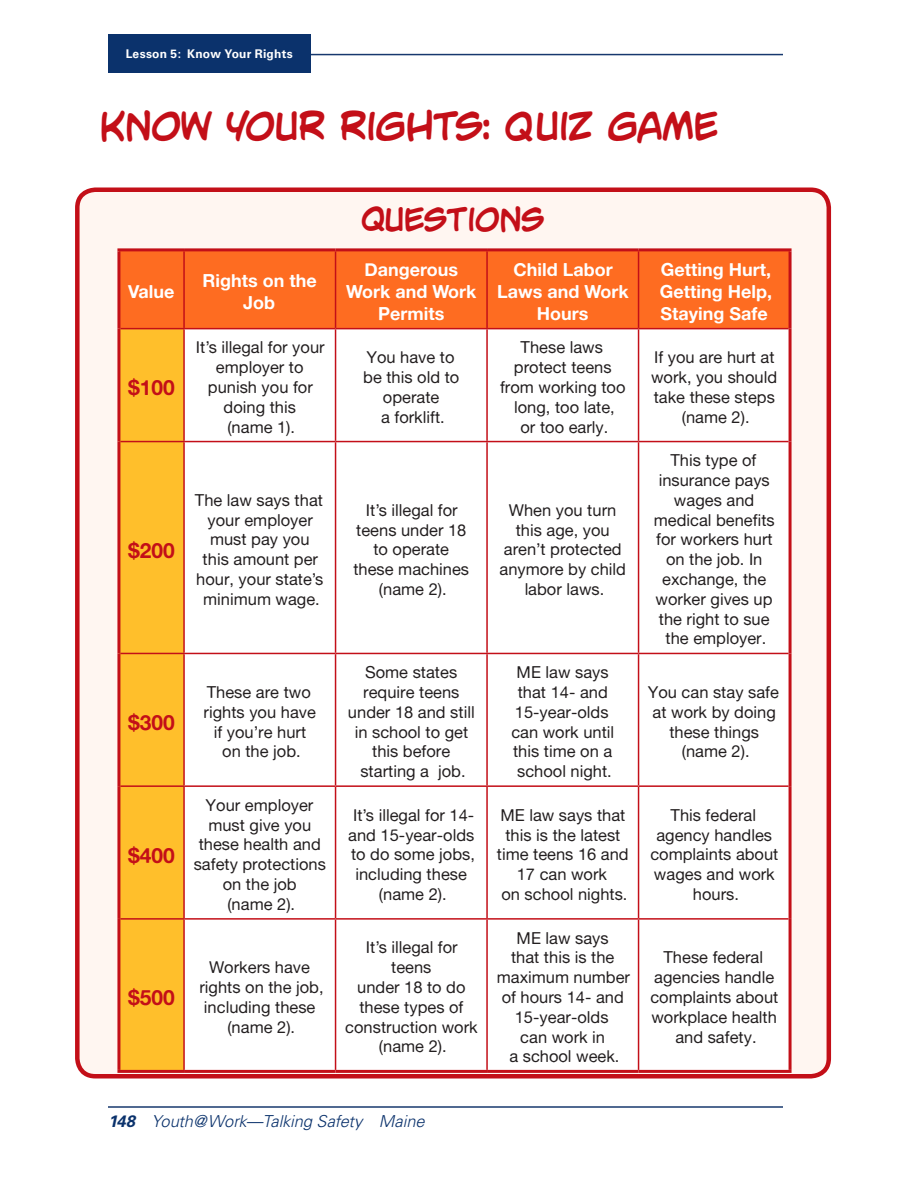
<style>
.page{position:relative;width:918px;height:1188px;background:#fff}
.page>*{position:absolute;margin:0;border:0;box-sizing:border-box;transform-origin:0 0}
.Rights_Quiz_page_hea{font:36px "CC Adam Kubert";color:#c30f18}
.Rights_Quiz_Table_He{font:30px "CC Adam Kubert";color:#c30f18}
.Rights_Quiz_Dollars{font:21px "Alte Haas Grotesk Bold";color:#c30f18}
.Rights_Quiz_Header{font:18px/21.6px "Alte Haas Grotesk Bold";color:#fff;text-align:center}
.Rights_Quiz_Body_Sty{font:16.5px/19.8px "Alte Haas Grotesk";color:#231f20;text-align:center}
.t1{font:italic 300 16.5px "Univers";letter-spacing:-.005em;color:#0b326c}
.t2{font:700 12px "Univers";letter-spacing:.02em;color:#fff}
.s1{font-weight:700}
</style>
<div class="page">
<hr style="left:108px;top:54px;width:675px;height:1px;background:#17386e">
<div style="left:108px;top:35px;width:202px;height:38px;background:#0b326c"></div>
<hr style="left:108px;top:1106px;width:675px;height:2px;background:#17386e">
<div style="left:77px;top:190px;width:752px;height:886px;background:#fff6f1;border-radius:18px"></div>
<div style="left:75px;top:188px;width:756px;height:890px;border:4px solid #c30f18;border-radius:18px"></div>
<div style="left:120px;top:251px;width:669px;height:77px;background:#fe6c21"></div>
<div style="left:120px;top:329px;width:63px;height:741px;background:#ffbf2b"></div>
<div style="left:185px;top:329px;width:604px;height:741px;background:#fff"></div>
<hr style="left:638px;top:329px;width:1px;height:112px;background:#c30f18">
<hr style="left:638px;top:442px;width:1px;height:211px;background:#c30f18">
<hr style="left:638px;top:654px;width:1px;height:131px;background:#c30f18">
<hr style="left:638px;top:787px;width:1px;height:131px;background:#c30f18">
<hr style="left:638px;top:920px;width:1px;height:150px;background:#c30f18">
<hr style="left:486px;top:329px;width:2px;height:112px;background:#c30f18">
<hr style="left:486px;top:442px;width:2px;height:211px;background:#c30f18">
<hr style="left:486px;top:654px;width:2px;height:131px;background:#c30f18">
<hr style="left:486px;top:787px;width:2px;height:131px;background:#c30f18">
<hr style="left:486px;top:920px;width:2px;height:150px;background:#c30f18">
<hr style="left:335px;top:329px;width:1px;height:112px;background:#c30f18">
<hr style="left:335px;top:442px;width:1px;height:211px;background:#c30f18">
<hr style="left:335px;top:654px;width:1px;height:131px;background:#c30f18">
<hr style="left:335px;top:787px;width:1px;height:131px;background:#c30f18">
<hr style="left:335px;top:920px;width:1px;height:150px;background:#c30f18">
<hr style="left:184px;top:441px;width:152px;height:1px;background:#c30f18">
<hr style="left:336px;top:441px;width:151px;height:1px;background:#c30f18">
<hr style="left:487px;top:441px;width:152px;height:1px;background:#c30f18">
<hr style="left:639px;top:441px;width:150px;height:1px;background:#c30f18">
<hr style="left:184px;top:653px;width:152px;height:1px;background:#c30f18">
<hr style="left:336px;top:653px;width:151px;height:1px;background:#c30f18">
<hr style="left:487px;top:653px;width:152px;height:1px;background:#c30f18">
<hr style="left:639px;top:653px;width:150px;height:1px;background:#c30f18">
<hr style="left:184px;top:785px;width:152px;height:2px;background:#c30f18">
<hr style="left:336px;top:785px;width:151px;height:2px;background:#c30f18">
<hr style="left:487px;top:785px;width:152px;height:2px;background:#c30f18">
<hr style="left:639px;top:785px;width:150px;height:2px;background:#c30f18">
<hr style="left:184px;top:918px;width:152px;height:2px;background:#c30f18">
<hr style="left:336px;top:918px;width:151px;height:2px;background:#c30f18">
<hr style="left:487px;top:918px;width:152px;height:2px;background:#c30f18">
<hr style="left:639px;top:918px;width:150px;height:2px;background:#c30f18">
<hr style="left:789px;top:329px;width:3px;height:113px;background:#c30f18">
<hr style="left:789px;top:442px;width:3px;height:211px;background:#c30f18">
<hr style="left:789px;top:653px;width:3px;height:133px;background:#c30f18">
<hr style="left:789px;top:786px;width:3px;height:133px;background:#c30f18">
<hr style="left:789px;top:919px;width:3px;height:151px;background:#c30f18">
<hr style="left:184px;top:1070px;width:152px;height:3px;background:#c30f18">
<hr style="left:336px;top:1070px;width:151px;height:3px;background:#c30f18">
<hr style="left:487px;top:1070px;width:152px;height:3px;background:#c30f18">
<hr style="left:639px;top:1070px;width:153px;height:3px;background:#c30f18">
<hr style="left:120px;top:441px;width:64px;height:1px;background:#c30f18">
<hr style="left:120px;top:653px;width:64px;height:1px;background:#c30f18">
<hr style="left:120px;top:785px;width:64px;height:2px;background:#c30f18">
<hr style="left:120px;top:918px;width:64px;height:2px;background:#c30f18">
<hr style="left:117px;top:329px;width:3px;height:113px;background:#c30f18">
<hr style="left:117px;top:442px;width:3px;height:211px;background:#c30f18">
<hr style="left:117px;top:653px;width:3px;height:133px;background:#c30f18">
<hr style="left:117px;top:786px;width:3px;height:133px;background:#c30f18">
<hr style="left:117px;top:919px;width:3px;height:151px;background:#c30f18">
<hr style="left:117px;top:1070px;width:67px;height:3px;background:#c30f18">
<hr style="left:183px;top:329px;width:2px;height:112px;background:#c30f18">
<hr style="left:183px;top:442px;width:2px;height:211px;background:#c30f18">
<hr style="left:183px;top:654px;width:2px;height:131px;background:#c30f18">
<hr style="left:183px;top:787px;width:2px;height:131px;background:#c30f18">
<hr style="left:183px;top:920px;width:2px;height:150px;background:#c30f18">
<hr style="left:117px;top:248px;width:67px;height:3px;background:#c30f18">
<hr style="left:117px;top:251px;width:3px;height:78px;background:#c30f18">
<hr style="left:184px;top:248px;width:152px;height:3px;background:#c30f18">
<hr style="left:336px;top:248px;width:151px;height:3px;background:#c30f18">
<hr style="left:487px;top:248px;width:152px;height:3px;background:#c30f18">
<hr style="left:639px;top:248px;width:153px;height:3px;background:#c30f18">
<hr style="left:789px;top:251px;width:3px;height:78px;background:#c30f18">
<hr style="left:183px;top:251px;width:2px;height:77px;background:#c30f18">
<hr style="left:335px;top:251px;width:1px;height:77px;background:#c30f18">
<hr style="left:486px;top:251px;width:2px;height:77px;background:#c30f18">
<hr style="left:638px;top:251px;width:1px;height:77px;background:#c30f18">
<hr style="left:120px;top:328px;width:64px;height:1px;background:#c30f18">
<hr style="left:184px;top:328px;width:152px;height:1px;background:#c30f18">
<hr style="left:336px;top:328px;width:151px;height:1px;background:#c30f18">
<hr style="left:487px;top:328px;width:152px;height:1px;background:#c30f18">
<hr style="left:639px;top:328px;width:150px;height:1px;background:#c30f18">
<p class="t2" style="left:126px;top:47px;width:169px">Lesson 5: Know Your Rights</p>
<p class="Rights_Quiz_page_hea" style="left:101px;top:108px;width:619px">KNOW YOUR RIGHTS: QUIZ GAME</p>
<p class="Rights_Quiz_Table_He" style="left:361px;top:204px;width:184px">QUESTIONS</p>
<p class="Rights_Quiz_Header" style="left:128px;top:280px;width:48px">Value</p>
<p class="Rights_Quiz_Header" style="left:203px;top:270px;width:116px">Rights on the<br>Job</p>
<p class="Rights_Quiz_Header" style="left:346px;top:259px;width:132px">Dangerous<br>Work and Work<br>Permits</p>
<p class="Rights_Quiz_Header" style="left:497px;top:259px;width:133px">Child Labor<br>Laws and Work<br>Hours</p>
<p class="Rights_Quiz_Header" style="left:660px;top:259px;width:114px;text-align:justify">Getting Hurt, Getting Help, Staying Safe</p>
<p class="Rights_Quiz_Dollars" style="left:128px;top:375px;width:48px">$100</p>
<p class="Rights_Quiz_Dollars" style="left:128px;top:537px;width:48px">$200</p>
<p class="Rights_Quiz_Dollars" style="left:128px;top:710px;width:48px">$300</p>
<p class="Rights_Quiz_Dollars" style="left:128px;top:842px;width:48px">$400</p>
<p class="Rights_Quiz_Dollars" style="left:128px;top:985px;width:48px">$500</p>
<p class="Rights_Quiz_Body_Sty" style="left:196px;top:337px;width:130px">It’s illegal for your</p>
<p class="Rights_Quiz_Body_Sty" style="left:208px;top:357px;width:107px">employer to punish you for doing this (name 1).</p>
<p class="Rights_Quiz_Body_Sty" style="left:363px;top:347px;width:98px">You have to be this old to operate<br>a forklift.</p>
<p class="Rights_Quiz_Body_Sty" style="left:500px;top:337px;width:127px">These laws protect teens from working too long, too late,<br>or too early.</p>
<p class="Rights_Quiz_Body_Sty" style="left:651px;top:347px;width:128px">If you are hurt at work, you should take these steps (name 2).</p>
<p class="Rights_Quiz_Body_Sty" style="left:195px;top:490px;width:130px">The law says that your employer must pay you this amount per hour, your state’s minimum wage.</p>
<p class="Rights_Quiz_Body_Sty" style="left:353px;top:500px;width:117px">It’s illegal for teens under 18 to operate these machines (name 2).</p>
<p class="Rights_Quiz_Body_Sty" style="left:500px;top:500px;width:128px">When you turn this age, you aren’t protected anymore by child labor laws.</p>
<p class="Rights_Quiz_Body_Sty" style="left:204px;top:682px;width:114px">These are two rights you have if you’re hurt on the job.</p>
<p class="Rights_Quiz_Body_Sty" style="left:348px;top:662px;width:128px">Some states require teens under 18 and still in school to get this before starting a job.</p>
<p class="Rights_Quiz_Body_Sty" style="left:517px;top:662px;width:94px">ME law says</p>
<p class="Rights_Quiz_Body_Sty" style="left:515px;top:682px;width:95px;text-align:left">that 14- and<br>15-year-olds</p>
<p class="Rights_Quiz_Body_Sty" style="left:511px;top:722px;width:104px;text-align:left">can work until this time on a</p>
<p class="Rights_Quiz_Body_Sty" style="left:517px;top:761px;width:96px">school night.</p>
<p class="Rights_Quiz_Body_Sty" style="left:654px;top:450px;width:122px">This type of insurance pays wages and medical benefits for workers hurt on the job. In exchange, the worker gives up the right to sue the employer.</p>
<p class="Rights_Quiz_Body_Sty" style="left:648px;top:682px;width:133px">You can stay safe at work by doing these things (name 2).</p>
<p class="Rights_Quiz_Body_Sty" style="left:194px;top:795px;width:134px">Your employer must give you these health and safety protections</p>
<p class="Rights_Quiz_Body_Sty" style="left:223px;top:874px;width:75px;text-align:left">on the job (name 2).</p>
<p class="Rights_Quiz_Body_Sty" style="left:199px;top:957px;width:126px">Workers have rights on the job, including these (name 2).</p>
<p class="Rights_Quiz_Body_Sty" style="left:348px;top:805px;width:128px">It’s illegal for 14- and 15-year-olds to do some jobs, including these (name 2).</p>
<p class="Rights_Quiz_Body_Sty" style="left:497px;top:805px;width:133px">ME law says that this is the latest time teens 16 and<br>17 can work<br>on school nights.</p>
<p class="Rights_Quiz_Body_Sty" style="left:650px;top:805px;width:130px">This federal agency handles complaints about wages and work hours.</p>
<p class="Rights_Quiz_Body_Sty" style="left:366px;top:938px;width:93px">It’s illegal for teens</p>
<p class="Rights_Quiz_Body_Sty" style="left:345px;top:977px;width:134px">under 18 to do these types of construction work (name 2).</p>
<p class="Rights_Quiz_Body_Sty" style="left:497px;top:928px;width:135px">ME law says<br>that this is the maximum number of hours 14- and<br>15-year-olds<br>can work in<br>a school week.</p>
<p class="Rights_Quiz_Body_Sty" style="left:650px;top:947px;width:130px">These federal agencies handle complaints about workplace health and safety.</p>
<p class="t1" style="left:108px;top:1111px;width:318px"><span class="s1">148</span> Youth@Work—Talking Safety Maine</p>
</div>
